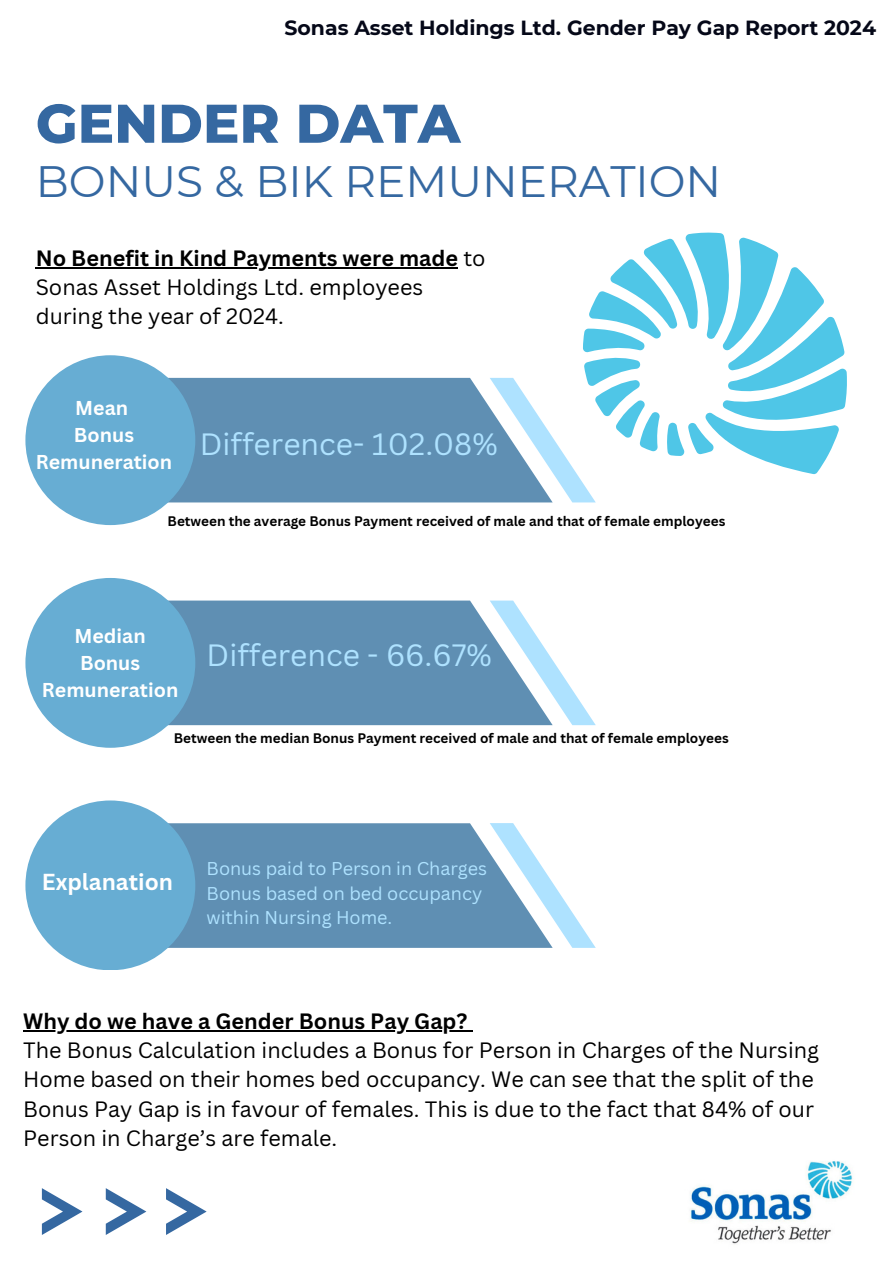
<style>
.page{position:relative;width:894px;height:1264px;background:#fff}
.page>*{position:absolute;margin:0;border:0;box-sizing:border-box;transform-origin:0 0}
.t1{font:800 54.3px "Montserrat";color:#3568a1}
.t2{font:43.8px "Montserrat";color:#3568a1}
.t3{font:30px "Canva Sans";color:#aee2ff}
.t4{font:700 22.5px "Canva Sans";color:#fff}
.t5{font:21.6px/29.2px "Canva Sans";color:#000}
.t6{font:700 20.4px "Montserrat";color:#050818}
.t7{font:700 19.5px/27px "Canva Sans";color:#fff;text-align:center}
.t8{font:18px/24.8px "Canva Sans";color:#aee2ff}
.t9{font:700 13.5px "Canva Sans";color:#000}
.s1{font-weight:700}
</style>
<div class="page">
<svg style="left:42px;top:1188px;width:40px;height:46px"></svg>
<svg style="left:106px;top:1188px;width:40px;height:46px"></svg>
<svg style="left:166px;top:1188px;width:40px;height:46px"></svg>
<img style="left:690px;top:1161px;width:163px;height:83px">
<hr style="left:36px;top:267px;width:422px;height:1px;background:#000">
<svg style="left:583px;top:232px;width:264px;height:243px"></svg>
<svg style="left:552px;top:378px;width:43px;height:124px"></svg>
<svg style="left:552px;top:659px;width:43px;height:66px"></svg>
<svg style="left:195px;top:378px;width:357px;height:569px;fill:#5f8fb3"></svg>
<svg style="left:489px;top:823px;width:106px;height:124px"></svg>
<svg style="left:25px;top:355px;width:170px;height:614px;fill:#67add3"></svg>
<hr style="left:23px;top:1030px;width:444px;height:1px;background:#000">
<p class="t6" style="left:284px;top:15px;width:593px">Sonas Asset Holdings Ltd. Gender Pay Gap Report 2024</p>
<h1 class="t1" style="left:36px;top:90px;width:426px">GENDER DATA</h1>
<h1 class="t2" style="left:36px;top:154px;width:686px">BONUS &amp; BIK REMUNERATION</h1>
<h4 class="t5" style="left:36px;top:243px;width:451px"><span class="s1">No Benefit in Kind Payments were made</span> to<br>Sonas Asset Holdings Ltd. employees during the year of 2024.</h4>
<p class="t7" style="left:36px;top:393px;width:138px">Mean<br>Bonus<br>Remuneration</p>
<h2 class="t3" style="left:200px;top:423px;width:299px">Difference- 102.08%</h2>
<h3 class="t9" style="left:167px;top:511px;width:559px">Between the average Bonus Payment received of male and that of female employees</h3>
<h5 class="t7" style="left:42px;top:621px;width:138px">Median<br>Bonus<br>Remuneration</h5>
<h5 class="t3" style="left:206px;top:633px;width:287px">Difference - 66.67%</h5>
<p class="t9" style="left:174px;top:728px;width:556px">Between the median Bonus Payment received of male and that of female employees</p>
<h2 class="t4" style="left:42px;top:866px;width:133px">Explanation</h2>
<p class="t8" style="left:206px;top:855px;width:282px">Bonus paid to Person in Charges<br>Bonus based on bed occupancy within Nursing Home.</p>
<h6 class="t5" style="left:23px;top:1006px;width:797px"><span class="s1">Why do we have a Gender Bonus Pay Gap?<br></span>The Bonus Calculation includes a Bonus for Person in Charges of the Nursing Home based on their homes bed occupancy. We can see that the split of the Bonus Pay Gap is in favour of females. This is due to the fact that 84% of our Person in Charge’s are female.</h6>
</div>
